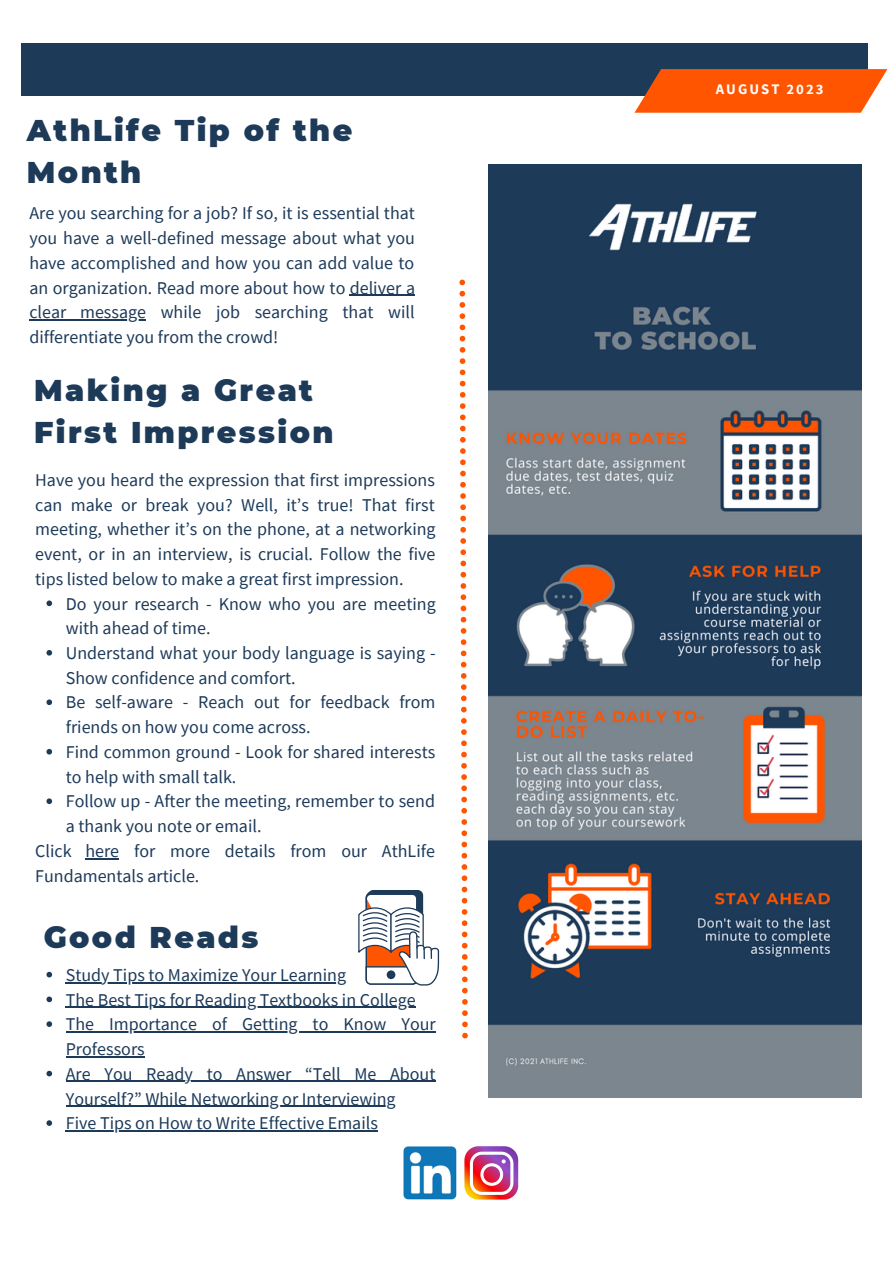
<style>
.page{position:relative;width:893px;height:1264px;background:#fff}
.page>*{position:absolute;margin:0;border:0;box-sizing:border-box;transform-origin:0 0}
.t1{font:900 30px/41.5px "Montserrat";letter-spacing:.08em;color:#1d3a59}
.t2{font:18px/24.8px "Source Sans Pro";color:#1d3a59}
.t3{font:700 14.55px "Source Sans Pro";letter-spacing:.14em;color:#fff}
</style>
<div class="page">
<img style="left:456px;top:1146px;width:63px;height:54px">
<svg style="left:46px;top:600px;width:6px;height:6px"></svg>
<svg style="left:46px;top:650px;width:6px;height:5px"></svg>
<svg style="left:46px;top:699px;width:6px;height:6px"></svg>
<svg style="left:46px;top:749px;width:6px;height:5px"></svg>
<svg style="left:46px;top:798px;width:6px;height:6px"></svg>
<hr style="left:85px;top:858px;width:34px;height:1px;background:#1d3a59">
<img style="left:403px;top:1146px;width:53px;height:53px">
<div style="left:21px;top:43px;width:846px;height:52px;background:#1d3a59"></div>
<svg style="left:634px;top:69px;width:253px;height:44px;background:#f45e14"></svg>
<svg style="left:358px;top:890px;width:81px;height:95px"></svg>
<svg style="left:459px;top:279px;width:9px;height:759px"></svg>
<img style="left:488px;top:164px;width:373px;height:933px">
<svg style="left:46px;top:971px;width:6px;height:6px"></svg>
<hr style="left:66px;top:981px;width:280px;height:2px;background:#1d3a59">
<svg style="left:46px;top:996px;width:6px;height:6px"></svg>
<hr style="left:66px;top:1006px;width:350px;height:1px;background:#1d3a59">
<svg style="left:46px;top:1021px;width:6px;height:5px"></svg>
<hr style="left:66px;top:1031px;width:370px;height:1px;background:#1d3a59">
<hr style="left:66px;top:1056px;width:79px;height:1px;background:#1d3a59">
<svg style="left:46px;top:1070px;width:6px;height:6px"></svg>
<hr style="left:66px;top:1080px;width:369px;height:2px;background:#1d3a59">
<hr style="left:66px;top:1105px;width:329px;height:1px;background:#1d3a59">
<svg style="left:46px;top:1120px;width:6px;height:5px"></svg>
<hr style="left:66px;top:1130px;width:312px;height:1px;background:#1d3a59">
<hr style="left:350px;top:294px;width:65px;height:2px;background:#1d3a59">
<hr style="left:29px;top:319px;width:117px;height:1px;background:#1d3a59">
<p class="t1" style="left:27px;top:110px;width:327px">AthLife Tip of the<br>Month</p>
<p class="t2" style="left:29px;top:200px;width:387px;text-align:justify">Are you searching for a job? If so, it is essential that you have a well-defined message about what you have accomplished and how you can add value to an organization. Read more about how to deliver a clear message while job searching that will differentiate you from the crowd!</p>
<p class="t1" style="left:34px;top:369px;width:301px">Making a Great<br>First Impression</p>
<p class="t2" style="left:35px;top:467px;width:402px;text-align:justify">Have you heard the expression that first impressions can make or break you? Well, it’s true! That first meeting, whether it’s on the phone, at a networking event, or in an interview, is crucial. Follow the five tips listed below to make a great first impression.</p>
<p class="t2" style="left:66px;top:590px;width:371px">Do your research - Know who you are meeting with ahead of time.</p>
<p class="t2" style="left:66px;top:640px;width:371px">Understand what your body language is saying -<br>Show confidence and comfort.</p>
<p class="t2" style="left:66px;top:689px;width:371px">Be self-aware - Reach out for feedback from friends on how you come across.</p>
<p class="t2" style="left:66px;top:739px;width:371px">Find common ground - Look for shared interests to help with small talk.</p>
<p class="t2" style="left:66px;top:788px;width:371px">Follow up - After the meeting, remember to send a thank you note or email.</p>
<p class="t2" style="left:35px;top:838px;width:401px">Click here for more details from our AthLife<br>Fundamentals article.</p>
<p class="t1" style="left:44px;top:916px;width:216px">Good Reads</p>
<p class="t2" style="left:66px;top:962px;width:282px">Study Tips to Maximize Your Learning</p>
<p class="t2" style="left:66px;top:986px;width:351px">The Best Tips for Reading Textbooks in College</p>
<p class="t2" style="left:66px;top:1011px;width:371px">The Importance of Getting to Know Your<br>Professors</p>
<p class="t2" style="left:66px;top:1060px;width:371px">Are You Ready to Answer “Tell Me About<br>Yourself?” While Networking or Interviewing</p>
<p class="t2" style="left:66px;top:1110px;width:313px">Five Tips on How to Write Effective Emails</p>
<p class="t3" style="left:715px;top:80px;width:109px">AUGUST 2023</p>
</div>
